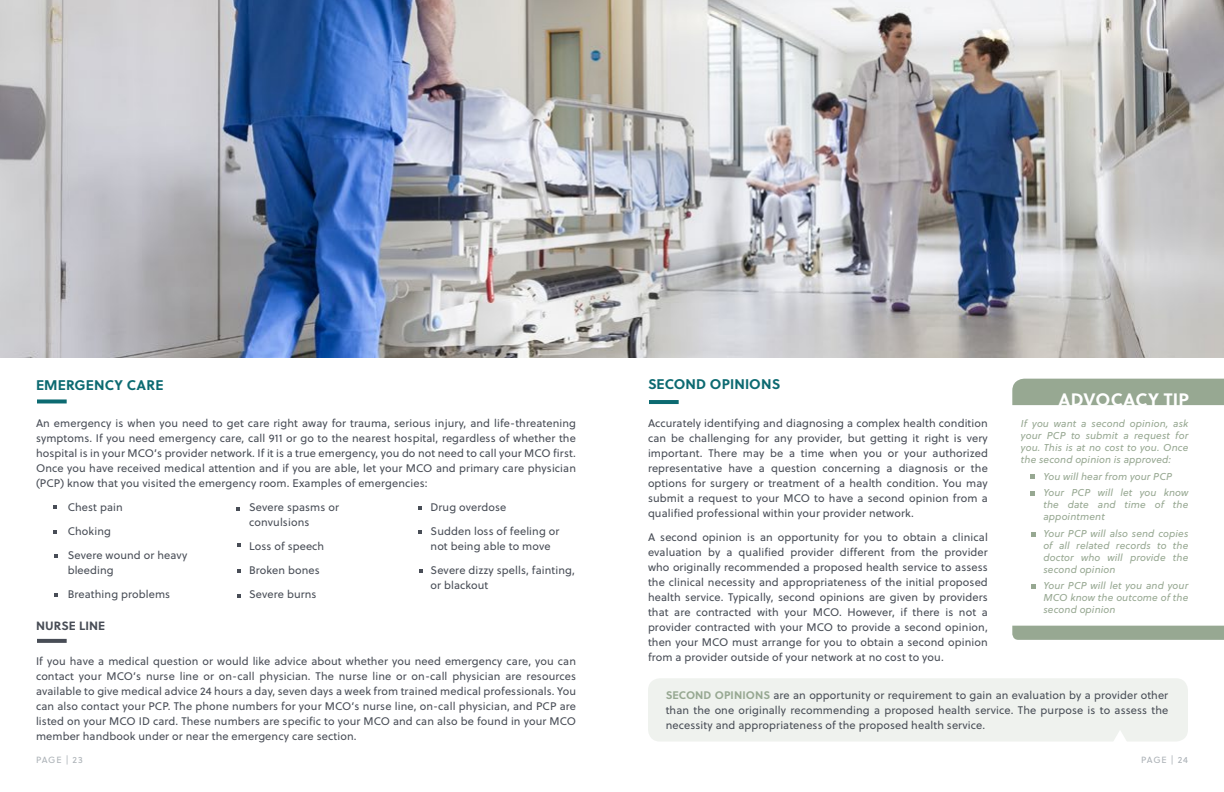
<style>
.page{position:relative;width:1224px;height:792px;background:#fff}
.page>*{position:absolute;margin:0;border:0;box-sizing:border-box;transform-origin:0 0}
.t1{font:700 18px "Soleil";letter-spacing:.01em;color:#fff}
.t2{font:700 14px "Soleil";letter-spacing:.01em;color:#0c6a71}
.t3{font:700 12px "Soleil";letter-spacing:.01em;color:#484d56}
.t4{font:11px/15px "Soleil";letter-spacing:.01em;color:#484d56}
.t5{font:italic 10px/12px "Soleil";letter-spacing:.01em;color:#97a892;text-align:justify}
.t6{font:9px "Soleil";letter-spacing:.09em;color:#acb2b7}
.s1{font-weight:700;color:#97a892}
</style>
<div class="page">
<img style="left:0;top:0;width:1224px;height:357px">
<div style="left:648px;top:678px;width:540px;height:64px;background:#eff2ee;border-radius:12px"></div>
<svg style="left:37px;top:399px;width:30px;height:4px"></svg>
<hr style="left:649px;top:400px;width:30px;height:4px;background:#0c6a71">
<svg style="left:53px;top:505px;width:4px;height:4px"></svg>
<svg style="left:54px;top:530px;width:3px;height:4px"></svg>
<svg style="left:54px;top:554px;width:3px;height:4px"></svg>
<svg style="left:54px;top:593px;width:4px;height:4px"></svg>
<svg style="left:237px;top:569px;width:4px;height:3px"></svg>
<svg style="left:418px;top:506px;width:4px;height:3px"></svg>
<svg style="left:37px;top:639px;width:30px;height:4px"></svg>
<div style="left:1012px;top:379px;width:212px;height:26px;background:#97a892"></div>
<svg style="left:1012px;top:626px;width:212px;height:14px;background:#98a993"></svg>
<svg style="left:1031px;top:474px;width:4px;height:5px"></svg>
<svg style="left:1030px;top:491px;width:5px;height:5px"></svg>
<svg style="left:1031px;top:532px;width:5px;height:5px"></svg>
<svg style="left:1031px;top:584px;width:5px;height:4px"></svg>
<svg style="left:1113px;top:731px;width:14px;height:11px"></svg>
<p class="t2" style="left:36px;top:374px;width:129px">EMERGENCY CARE</p>
<p class="t4" style="left:36px;top:415px;width:542px;text-align:justify">An emergency is when you need to get care right away for trauma, serious injury, and life-threatening symptoms. If you need emergency care, call 911 or go to the nearest hospital, regardless of whether the hospital is in your MCO’s provider network. If it is a true emergency, you do not need to call your MCO first.<br>Once you have received medical attention and if you are able, let your MCO and primary care physician (PCP) know that you visited the emergency room. Examples of emergencies:</p>
<p class="t4" style="left:68px;top:495px;width:121px;line-height:24px">Chest pain<br>Choking<br>Severe wound or heavy</p>
<p class="t4" style="left:68px;top:558px;width:104px;line-height:24px">bleeding<br>Breathing problems</p>
<p class="t3" style="left:36px;top:616px;width:71px">NURSE LINE</p>
<p class="t4" style="left:249px;top:500px;width:91px">Severe spasms or convulsions</p>
<p class="t4" style="left:249px;top:534px;width:77px;line-height:24px">Loss of speech<br>Broken bones<br>Severe burns</p>
<p class="t4" style="left:431px;top:495px;width:130px;line-height:24px">Drug overdose<br>Sudden loss of feeling or</p>
<p class="t4" style="left:431px;top:534px;width:146px;line-height:24px">not being able to move<br>Severe dizzy spells, fainting,</p>
<p class="t4" style="left:431px;top:578px;width:59px">or blackout</p>
<p class="t4" style="left:36px;top:653px;width:542px;text-align:justify">If you have a medical question or would like advice about whether you need emergency care, you can contact your MCO’s nurse line or on-call physician. The nurse line or on-call physician are resources available to give medical advice 24 hours a day, seven days a week from trained medical professionals. You can also contact your PCP. The phone numbers for your MCO’s nurse line, on-call physician, and PCP are listed on your MCO ID card. These numbers are specific to your MCO and can also be found in your MCO member handbook under or near the emergency care section.</p>
<p class="t6" style="left:36px;top:753px;width:48px">PAGE | 23</p>
<p class="t2" style="left:648px;top:373px;width:134px">SECOND OPINIONS</p>
<p class="t4" style="left:648px;top:415px;width:341px;text-align:justify">Accurately identifying and diagnosing a complex health condition can be challenging for any provider, but getting it right is very important. There may be a time when you or your authorized representative have a question concerning a diagnosis or the options for surgery or treatment of a health condition. You may submit a request to your MCO to have a second opinion from a qualified professional within your provider network.</p>
<p class="t4" style="left:648px;top:529px;width:341px;text-align:justify">A second opinion is an opportunity for you to obtain a clinical evaluation by a qualified provider different from the provider who originally recommended a proposed health service to assess the clinical necessity and appropriateness of the initial proposed health service. Typically, second opinions are given by providers that are contracted with your MCO. However, if there is not a provider contracted with your MCO to provide a second opinion, then your MCO must arrange for you to obtain a second opinion from a provider outside of your network at no cost to you.</p>
<h1 class="t1" style="left:1058px;top:385px;width:132px">ADVOCACY TIP</h1>
<p class="t5" style="left:1021px;top:418px;width:169px">If you want a second opinion, ask your PCP to submit a request for you. This is at no cost to you. Once the second opinion is approved:</p>
<p class="t5" style="left:1043px;top:468px;width:146px;line-height:16.5px">You will hear from your PCP<br>Your PCP will let you know</p>
<p class="t5" style="left:1043px;top:499px;width:146px">the date and time of the appointment</p>
<p class="t5" style="left:1043px;top:527px;width:146px">Your PCP will also send copies of all related records to the doctor who will provide the second opinion</p>
<p class="t5" style="left:1043px;top:580px;width:146px">Your PCP will let you and your MCO know the outcome of the second opinion</p>
<p class="t4" style="left:666px;top:688px;width:504px;text-align:justify"><span class="s1">SECOND OPINIONS</span> are an opportunity or requirement to gain an evaluation by a provider other than the one originally recommending a proposed health service. The purpose is to assess the necessity and appropriateness of the proposed health service.</p>
<p class="t6" style="left:1141px;top:753px;width:48px">PAGE | 24</p>
</div>
